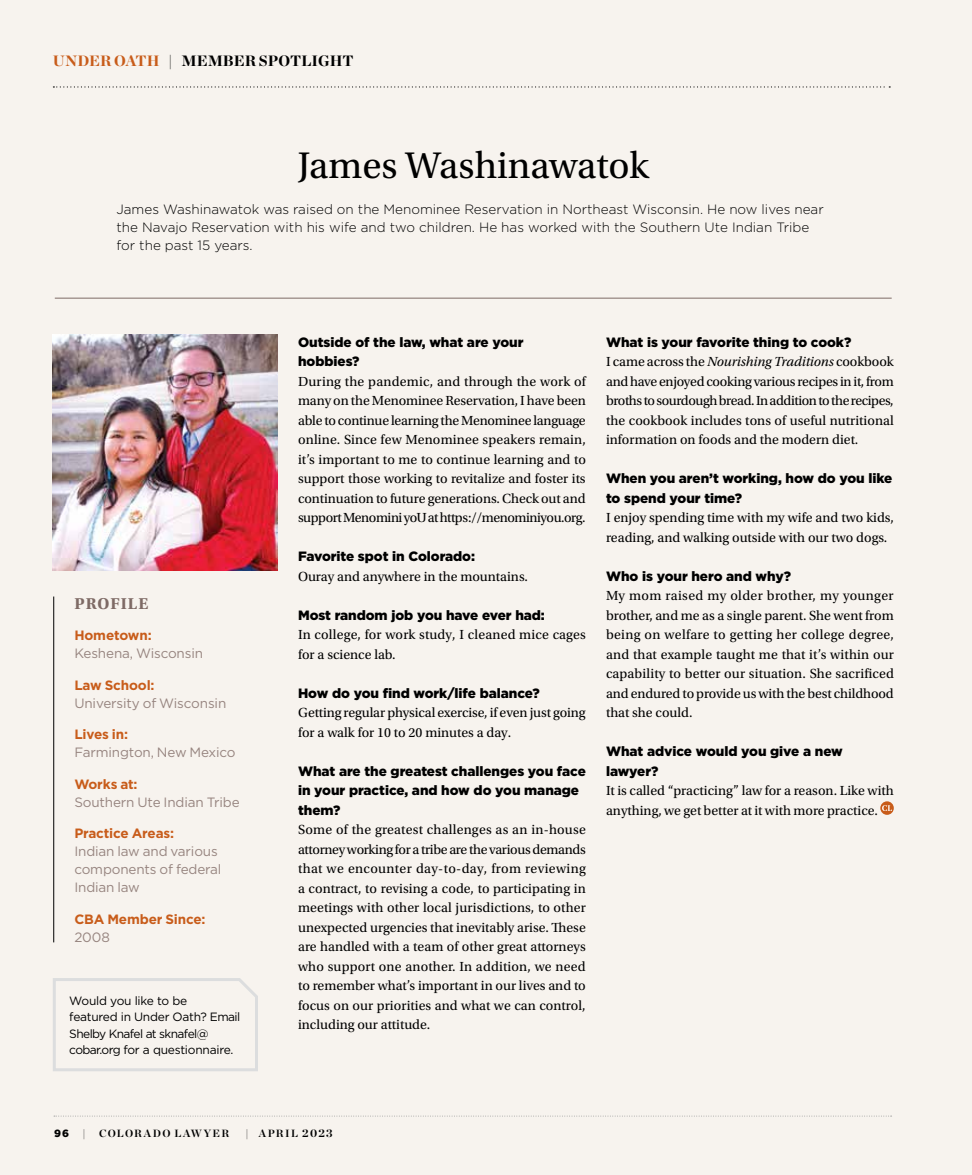
<style>
.page{position:relative;width:972px;height:1175px;background:#fff}
.page>*{position:absolute;margin:0;border:0;box-sizing:border-box;transform-origin:0 0}
.t1{font:39px "Utopia Std";color:#000}
.t2{font:700 16.5px "Utopia Std";letter-spacing:.06em;color:#7e6a65}
.t3{font:900 15px "Chronicle Display";color:#000}
.t4{font:13.8px/19.5px "Utopia Std";color:#000;text-align:justify}
.t5{font:900 13.5px/19.5px "Gotham";letter-spacing:-.005em;color:#000}
.t6{font:300 13.5px/18px "Gotham";color:#000}
.t7{font:13.5px/18px "Gotham";letter-spacing:-.01em;color:#978580}
.t8{font:700 13.5px "Gotham";letter-spacing:-.01em;color:#c85c1a}
.t9{font:12px/16.5px "Gotham";letter-spacing:-.03em;color:#000}
.t10{font:700 10.5px "Chronicle Display";letter-spacing:.125em;color:#000}
.t11{font:900 10.5px "Gotham";color:#000}
.s1{color:#c85c1a}
.s2{font-style:italic}
.s3{font-size:11.25px}
</style>
<div class="page">
<div style="left:0;top:0;width:972px;height:1174px;background:#f7f3ee"></div>
<hr style="left:53px;top:596px;width:1px;height:346px;background:#000">
<svg style="left:880px;top:801px;width:14px;height:13px"></svg>
<svg style="left:882px;top:805px;width:10px;height:6px"></svg>
<svg style="left:53px;top:86px;width:837px;height:2px"></svg>
<svg style="left:53px;top:978px;width:205px;height:93px"></svg>
<hr style="left:55px;top:298px;width:837px;height:1px;background:#7e6a65">
<img style="left:53px;top:335px;width:225px;height:235px">
<p class="t3" style="left:53px;top:49px;width:302px"><span class="s1">UNDER OATH</span> | MEMBER SPOTLIGHT</p>
<h1 class="t1" style="left:298px;top:144px;width:353px">James Washinawatok</h1>
<p class="t6" style="left:116px;top:199px;width:709px">James Washinawatok was raised on the Menominee Reservation in Northeast Wisconsin. He now lives near the Navajo Reservation with his wife and two children. He has worked with the Southern Ute Indian Tribe for the past 15 years.</p>
<p class="t2" style="left:74px;top:593px;width:75px">PROFILE</p>
<p class="t8" style="left:74px;top:626px;width:79px">Hometown:</p>
<p class="t7" style="left:74px;top:644px;width:130px">Keshena, Wisconsin</p>
<p class="t8" style="left:74px;top:676px;width:82px">Law School:</p>
<p class="t7" style="left:74px;top:694px;width:153px">University of Wisconsin</p>
<p class="t8" style="left:74px;top:725px;width:55px">Lives in:</p>
<p class="t7" style="left:74px;top:743px;width:163px">Farmington, New Mexico</p>
<p class="t8" style="left:74px;top:775px;width:65px">Works at:</p>
<p class="t7" style="left:74px;top:792px;width:167px">Southern Ute Indian Tribe</p>
<p class="t8" style="left:74px;top:824px;width:101px">Practice Areas:</p>
<p class="t7" style="left:74px;top:842px;width:149px">Indian law and various components of federal<br>Indian law</p>
<p class="t8" style="left:74px;top:910px;width:133px">CBA Member Since:</p>
<p class="t7" style="left:74px;top:927px;width:37px">2008</p>
<p class="t9" style="left:69px;top:992px;width:172px">Would you like to be<br>featured in Under Oath? Email<br>Shelby Knafel at sknafel@ cobar.org for a questionnaire.</p>
<p class="t5" style="left:298px;top:332px;width:227px">Outside of the law, what are your hobbies?</p>
<p class="t4" style="left:298px;top:372px;width:289px">During the pandemic, and through the work of many on the Menominee Reservation, I have been able to continue learning the Menominee language online. Since few Menominee speakers remain, it’s important to me to continue learning and to support those working to revitalize and foster its continuation to future generations. Check out and support Menomini yoU at https://menominiyou.org.</p>
<p class="t5" style="left:298px;top:546px;width:178px">Favorite spot in Colorado:</p>
<p class="t4" style="left:298px;top:567px;width:231px">Ouray and anywhere in the mountains.</p>
<p class="t5" style="left:298px;top:605px;width:248px">Most random job you have ever had:</p>
<p class="t4" style="left:298px;top:625px;width:289px">In college, for work study, I cleaned mice cages for a science lab.</p>
<p class="t5" style="left:298px;top:683px;width:243px">How do you find work/life balance?</p>
<p class="t4" style="left:298px;top:703px;width:289px">Getting regular physical exercise, if even just going for a walk for 10 to 20 minutes a day.</p>
<p class="t5" style="left:298px;top:761px;width:289px">What are the greatest challenges you face in your practice, and how do you manage them?</p>
<p class="t4" style="left:298px;top:820px;width:289px">Some of the greatest challenges as an in-house attorney working for a tribe are the various demands that we encounter day-to-day, from reviewing a contract, to revising a code, to participating in meetings with other local jurisdictions, to other unexpected urgencies that inevitably arise. These are handled with a team of other great attorneys who support one another. In addition, we need to remember what’s important in our lives and to focus on our priorities and what we can control, including our attitude.</p>
<p class="t5" style="left:606px;top:332px;width:247px">What is your favorite thing to cook?</p>
<p class="t4" style="left:606px;top:352px;width:289px">I came across the <span class="s2">Nourishing Traditions</span> cookbook and have enjoyed cooking various recipes in it, from broths to sourdough bread. In addition to the recipes, the cookbook includes tons of useful nutritional information on foods and the modern diet.</p>
<p class="t5" style="left:606px;top:468px;width:288px">When you aren’t working, how do you like to spend your time?</p>
<p class="t4" style="left:606px;top:508px;width:289px">I enjoy spending time with my wife and two kids, reading, and walking outside with our two dogs.</p>
<p class="t5" style="left:606px;top:566px;width:186px">Who is your hero and why?</p>
<p class="t4" style="left:606px;top:586px;width:289px">My mom raised my older brother, my younger brother, and me as a single parent. She went from being on welfare to getting her college degree, and that example taught me that it’s within our capability to better our situation. She sacrificed and endured to provide us with the best childhood that she could.</p>
<p class="t5" style="left:606px;top:741px;width:238px">What advice would you give a new lawyer?</p>
<p class="t4" style="left:606px;top:781px;width:289px">It is called “practicing” law for a reason. Like with anything, we get better at it with more practice.</p>
<p class="t11" style="left:54px;top:1126px;width:17px">96</p>
<p class="t10" style="left:83px;top:1125px;width:5px">|</p>
<p class="t10" style="left:99px;top:1125px;width:132px">COLORADO LAWYER</p>
<p class="t10" style="left:245px;top:1125px;width:89px">| APRIL <span class="s3">2023</span></p>
</div>
